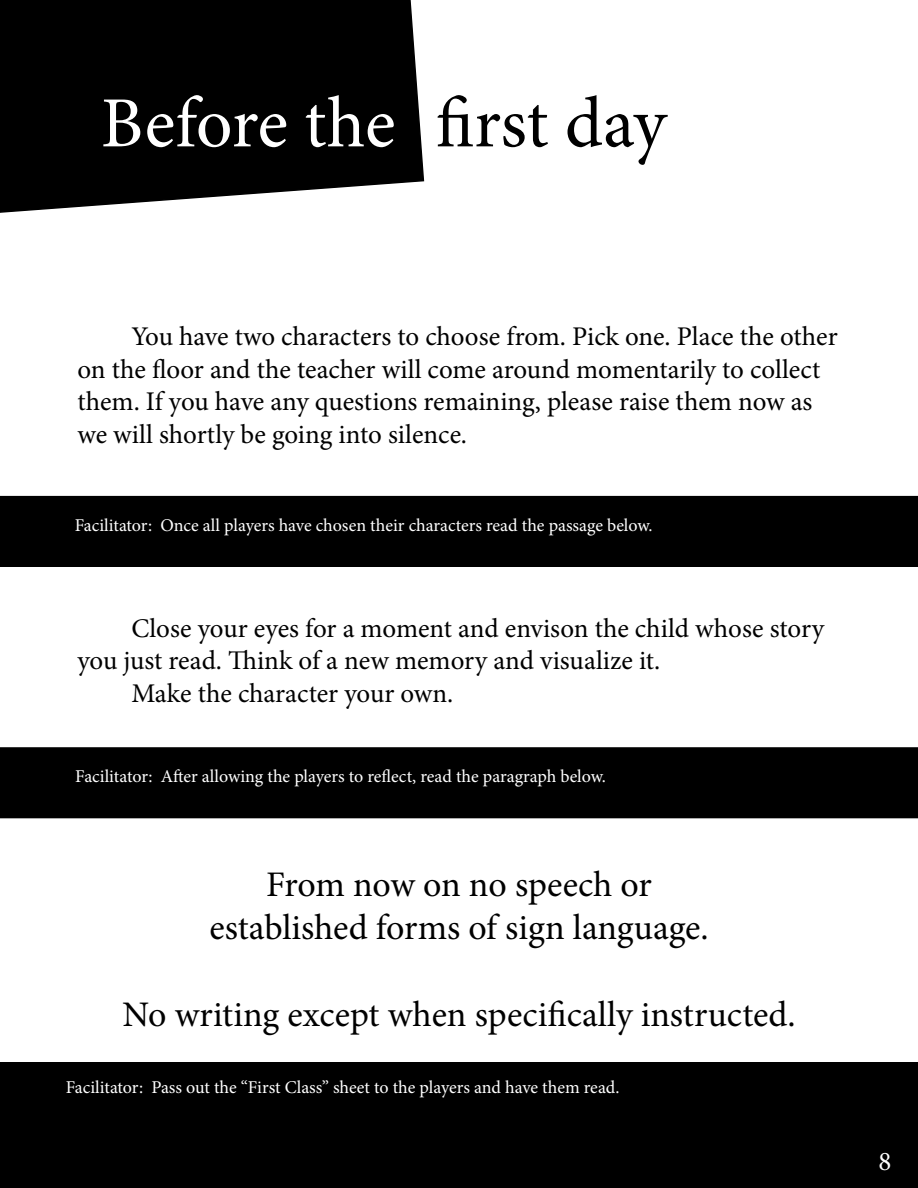
<style>
.page{position:relative;width:918px;height:1188px;background:#fff}
.page>*{position:absolute;margin:0;border:0;box-sizing:border-box;transform-origin:0 0}
.t1{font:72px "Minion Pro";color:#fff}
.t2{font:36px/43.2px "Minion Pro";letter-spacing:-.005em;color:#000;text-align:center}
.t3{font:27px/32.4px "Minion Pro";letter-spacing:-.005em;color:#000}
.t4{font:27px "Minion Pro";color:#fff}
.t5{font:18px "Minion Pro";color:#fff}
.s1{color:#000}
</style>
<div class="page">
<svg style="left:0;top:0;width:425px;height:213px;background:#171717"></svg>
<div style="left:0;top:1062px;width:918px;height:126px;background:#000"></div>
<div style="left:0;top:496px;width:918px;height:71px;background:#000"></div>
<div style="left:0;top:747px;width:918px;height:71px;background:#000"></div>
<h1 class="t1" style="left:101px;top:75px;width:568px">Before the <span class="s1">first day</span></h1>
<p class="t3" style="left:77px;top:321px;width:762px;text-indent:54px">You have two characters to choose from. Pick one. Place the other on the floor and the teacher will come around momentarily to collect them. If you have any questions remaining, please raise them now as we will shortly be going into silence.</p>
<p class="t5" style="left:75px;top:513px;width:579px">Facilitator: Once all players have chosen their characters read the passage below.</p>
<p class="t3" style="left:131px;top:612px;width:695px">Close your eyes for a moment and envison the child whose story</p>
<p class="t3" style="left:77px;top:645px;width:584px">you just read. Think of a new memory and visualize it.</p>
<p class="t3" style="left:131px;top:677px;width:323px">Make the character your own.</p>
<p class="t5" style="left:75px;top:765px;width:532px">Facilitator: After allowing the players to reflect, read the paragraph below.</p>
<h2 class="t2" style="left:209px;top:863px;width:501px">From now on no speech or established forms of sign language.</h2>
<h2 class="t2" style="left:122px;top:993px;width:675px">No writing except when specifically instructed.</h2>
<p class="t5" style="left:66px;top:1075px;width:555px">Facilitator: Pass out the “First Class” sheet to the players and have them read.</p>
<p class="t4" style="left:878px;top:1143px;width:14px">8</p>
</div>
